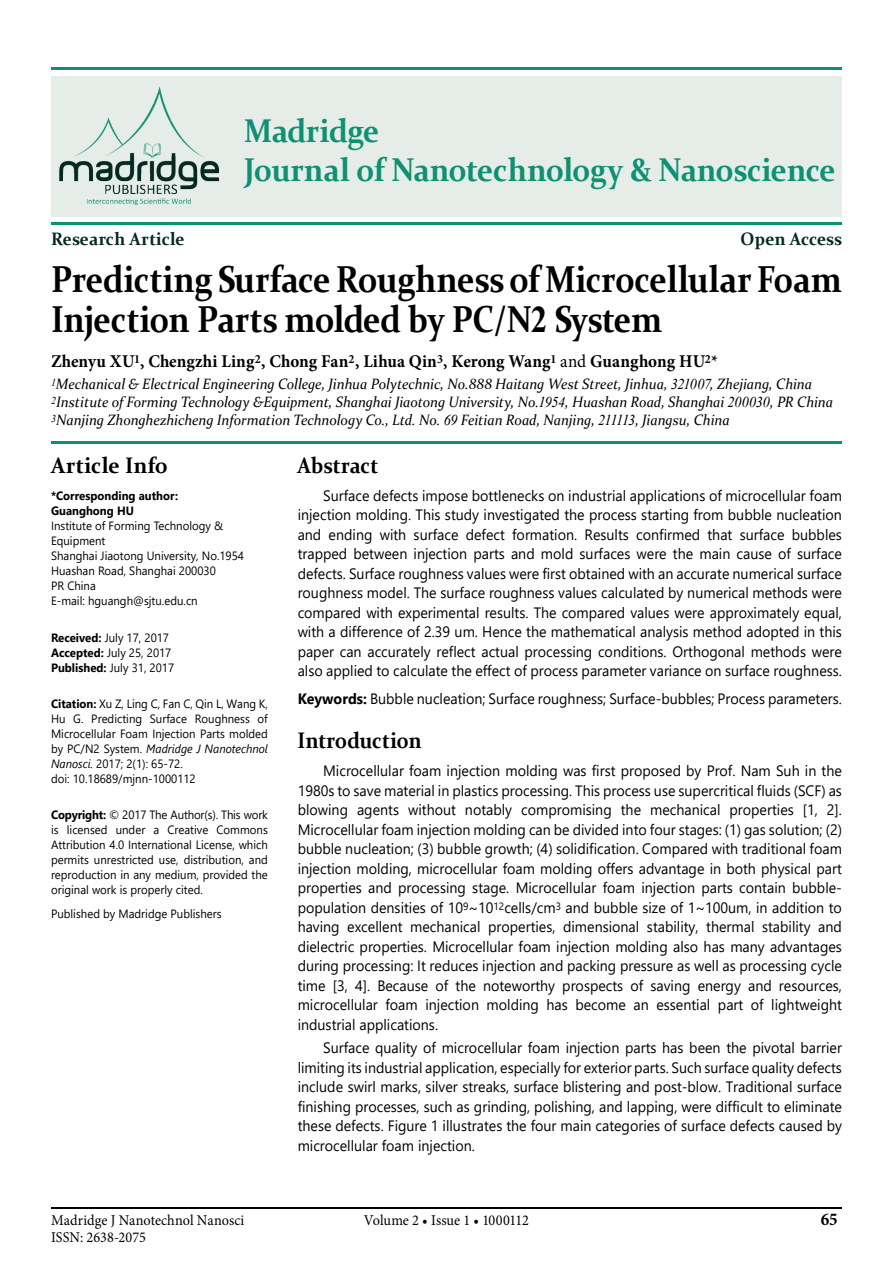
<style>
.page{position:relative;width:893px;height:1263px;background:#fff}
.page>*{position:absolute;margin:0;border:0;box-sizing:border-box;transform-origin:0 0}
.t1{font:700 37.5px/40.5px "Constantia";letter-spacing:-.015em;color:#000;scale:.88 1}
.t2{font:700 33px/39px "Constantia";letter-spacing:-.02em;color:#0e9172;scale:.92 1}
.t3{font:700 22.5px "Constantia";letter-spacing:.005em;color:#000;scale:.9 1}
.t4{font:700 22.5px "Constantia";letter-spacing:.005em;color:#000;scale:.95 1}
.t5{font:700 18px "Minion Pro";color:#000;scale:.95 1}
.t6{font:700 18px "Constantia";color:#032920;scale:.95 1}
.t7{font:15px/19.5px "Segoe UI";color:#000;text-align:justify;scale:.95 1}
.t8{font:italic 15px/18px "Constantia";letter-spacing:-.005em;color:#000;scale:.95 1}
.t9{font:15px "Minion Pro";color:#000;scale:.95 1}
.t10{font:12px/15px "Segoe UI";color:#000;scale:.95 1}
.t11{font:700 12px/15px "Segoe UI";color:#000;scale:.95 1}
.s1{font-family:"Times New Roman"}
.s2{font-weight:400}
.s3{font-weight:700}
.s4{font-style:italic}
</style>
<div class="page">
<hr style="left:51px;top:1208px;width:791px;height:1px;background:#000">
<div style="left:51px;top:76px;width:791px;height:140px;background:#e6ede9"></div>
<hr style="left:51px;top:223px;width:791px;height:2px;background:#0e9172">
<hr style="left:51px;top:441px;width:791px;height:2px;background:#0e9172">
<hr style="left:51px;top:68px;width:791px;height:2px;background:#0e9172">
<img style="left:59px;top:86px;width:160px;height:120px">
<h2 class="t2" style="left:244px;top:109px;width:645px">Madridge<br>Journal of Nanotechnology &amp; Nanoscience</h2>
<p class="t6" style="left:51px;top:226px;width:142px">Research Article</p>
<p class="t6" style="left:741px;top:226px;width:108px">Open Access</p>
<h1 class="t1" style="left:51px;top:257px;width:900px">Predicting Surface Roughness of Microcellular Foam<br>Injection Parts molded by PC/N<span class="s1">2</span> System</h1>
<p class="t5" style="left:51px;top:348px;width:703px">Zhenyu XU<sup>1</sup>, Chengzhi Ling<sup>2</sup>, Chong Fan<sup>2</sup>, Lihua Qin<sup>3</sup>, Kerong Wang<sup>1</sup> <span class="s2">and</span> Guanghong HU<sup>2</sup>*</p>
<p class="t8" style="left:51px;top:374px;width:825px"><sup>1</sup>Mechanical &amp; Electrical Engineering College, Jinhua Polytechnic, No.888 Haitang West Street, Jinhua, <span class="s1">321007</span>, Zhejiang, China<br><sup>2</sup>Institute of Forming Technology &amp;Equipment, Shanghai Jiaotong University, No.<span class="s1">1954</span>, Huashan Road, Shanghai <span class="s1">200030</span>, PR China<br><sup>3</sup>Nanjing Zhonghezhicheng Information Technology Co., Ltd. No. <span class="s1">69</span> Feitian Road, Nanjing, <span class="s1">211113</span>, Jiangsu, China</p>
<h3 class="t4" style="left:51px;top:449px;width:125px">Article Info</h3>
<p class="t11" style="left:51px;top:488px;width:135px">*Corresponding author:<br>Guanghong HU</p>
<p class="t10" style="left:51px;top:517px;width:205px">Institute of Forming Technology &amp;<br>Equipment<br>Shanghai Jiaotong University, No.1954<br>Huashan Road, Shanghai 200030<br>PR China<br>E-mail: hguangh@sjtu.edu.cn</p>
<p class="t10" style="left:51px;top:629px;width:131px"><span class="s3">Received:</span> July 17, 2017<br><span class="s3">Accepted:</span> July 25, 2017<br><span class="s3">Published:</span> July 31, 2017</p>
<p class="t10" style="left:51px;top:695px;width:230px"><span class="s3">Citation:</span> Xu Z, Ling C, Fan C, Qin L, Wang K, Hu G. Predicting Surface Roughness of Microcellular Foam Injection Parts molded by PC/N2 System. <span class="s4">Madridge J Nanotechnol Nanosci.</span> 2017; 2(1): 65-72.<br>doi: 10.18689/mjnn-1000112</p>
<p class="t10" style="left:51px;top:806px;width:230px;text-align:justify"><span class="s3">Copyright:</span> © 2017 The Author(s). This work is licensed under a Creative Commons Attribution 4.0 International License, which permits unrestricted use, distribution, and reproduction in any medium, provided the original work is properly cited.</p>
<p class="t10" style="left:51px;top:905px;width:181px">Published by Madridge Publishers</p>
<h3 class="t3" style="left:298px;top:449px;width:91px">Abstract</h3>
<p class="t7" style="left:298px;top:484px;width:574px;text-indent:26px">Surface defects impose bottlenecks on industrial applications of microcellular foam injection molding. This study investigated the process starting from bubble nucleation and ending with surface defect formation. Results confirmed that surface bubbles trapped between injection parts and mold surfaces were the main cause of surface defects. Surface roughness values were first obtained with an accurate numerical surface roughness model. The surface roughness values calculated by numerical methods were compared with experimental results. The compared values were approximately equal, with a difference of 2.39 um. Hence the mathematical analysis method adopted in this paper can accurately reflect actual processing conditions. Orthogonal methods were also applied to calculate the effect of process parameter variance on surface roughness.</p>
<p class="t7" style="left:298px;top:688px;width:574px"><span class="s3">Keywords:</span> Bubble nucleation; Surface roughness; Surface-bubbles; Process parameters.</p>
<h3 class="t3" style="left:298px;top:725px;width:139px">Introduction</h3>
<p class="t7" style="left:298px;top:760px;width:574px;text-indent:26px">Microcellular foam injection molding was first proposed by Prof. Nam Suh in the 1980s to save material in plastics processing. This process use supercritical fluids (SCF) as blowing agents without notably compromising the mechanical properties [1, 2].<br>Microcellular foam injection molding can be divided into four stages: (1) gas solution; (2) bubble nucleation; (3) bubble growth; (4) solidification. Compared with traditional foam injection molding, microcellular foam molding offers advantage in both physical part properties and processing stage. Microcellular foam injection parts contain bubble&shy;population densities of 10<sup>9</sup>~10<sup>12</sup>cells/cm<sup>3</sup> and bubble size of 1~100um, in addition to having excellent mechanical properties, dimensional stability, thermal stability and dielectric properties. Microcellular foam injection molding also has many advantages during processing: It reduces injection and packing pressure as well as processing cycle time [3, 4]. Because of the noteworthy prospects of saving energy and resources, microcellular foam injection molding has become an essential part of lightweight industrial applications.</p>
<p class="t7" style="left:298px;top:1037px;width:574px;text-indent:26px">Surface quality of microcellular foam injection parts has been the pivotal barrier limiting its industrial application, especially for exterior parts. Such surface quality defects include swirl marks, silver streaks, surface blistering and post-blow. Traditional surface finishing processes, such as grinding, polishing, and lapping, were difficult to eliminate these defects. Figure 1 illustrates the four main categories of surface defects caused by microcellular foam injection.</p>
<p class="t9" style="left:51px;top:1210px;width:205px">Madridge J Nanotechnol Nanosci</p>
<p class="t5" style="left:821px;top:1206px;width:19px">65</p>
<p class="t9" style="left:51px;top:1227px;width:101px">ISSN: 2638-2075</p>
<p class="t9" style="left:364px;top:1210px;width:175px">Volume 2 • Issue 1 • 1000112</p>
</div>
